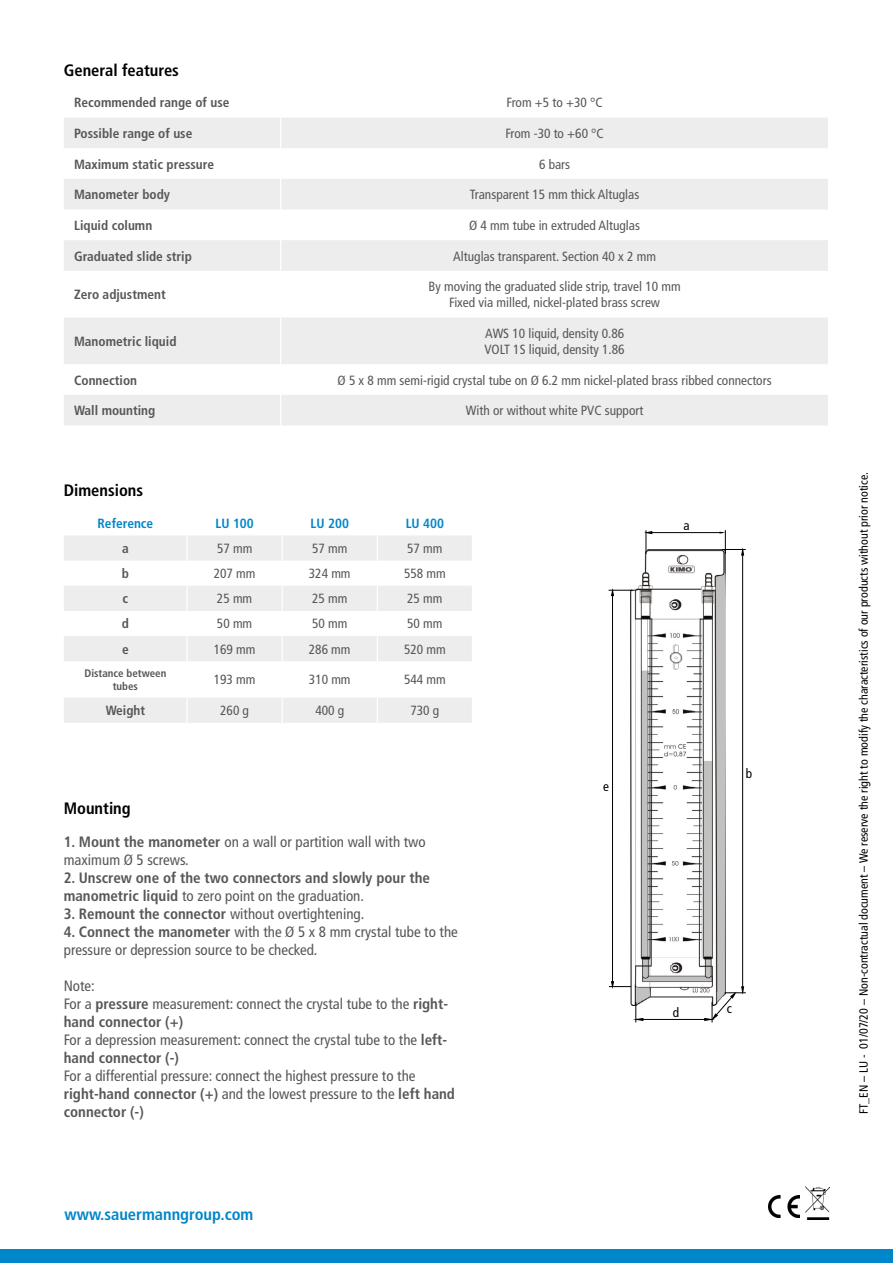
<style>
.page{position:relative;width:893px;height:1263px;background:#fff}
.page>*{position:absolute;margin:0;border:0;box-sizing:border-box;transform-origin:0 0}
.t1{font:700 condensed 16.5px "Frutiger LT Std";color:#000}
.t2{font:700 condensed 16.5px "Frutiger LT Std";color:#0086ca}
.t3{font:condensed 15px/18px "Frutiger LT Std";color:#575756}
.t4{font:700 condensed 15px/18px "Frutiger LT Std";color:#575756}
.t5{font:condensed 13.35px/16px "Frutiger LT Std";color:#575756;text-align:center}
.t6{font:700 condensed 13.35px "Frutiger LT Std";color:#575756}
.t7{font:700 condensed 13.35px "Frutiger LT Std";color:#0086ca}
.t8{font:condensed 13.35px "Frutiger LT Std";color:#000}
.t9{font:condensed 12px "Frutiger LT Std";color:#000}
.t10{font:700 condensed 10.95px/13px "Frutiger LT Std";color:#575756;text-align:center}
.s1{font-weight:700}
.s2{font-weight:400}
</style>
<div class="page">
<svg style="left:64px;top:118px;width:764px;height:307px;fill:#ededed"></svg>
<hr style="left:280px;top:118px;width:1px;height:30px;background:#fff">
<hr style="left:280px;top:148px;width:1px;height:31px;background:#fff">
<hr style="left:280px;top:179px;width:1px;height:31px;background:#fff">
<hr style="left:280px;top:210px;width:1px;height:30px;background:#fff">
<hr style="left:280px;top:240px;width:1px;height:31px;background:#fff">
<hr style="left:280px;top:271px;width:1px;height:46px;background:#fff">
<hr style="left:280px;top:317px;width:1px;height:47px;background:#fff">
<hr style="left:280px;top:364px;width:1px;height:31px;background:#fff">
<hr style="left:280px;top:395px;width:1px;height:30px;background:#fff">
<div style="left:0;top:1249px;width:893px;height:14px;background:#0086ca"></div>
<img style="left:768px;top:1195px;width:32px;height:22px">
<img style="left:806px;top:1187px;width:24px;height:32px">
<svg style="left:64px;top:536px;width:408px;height:187px;fill:#ededed"></svg>
<hr style="left:186px;top:535px;width:2px;height:26px;background:#fff">
<hr style="left:186px;top:561px;width:2px;height:25px;background:#fff">
<hr style="left:186px;top:586px;width:2px;height:25px;background:#fff">
<hr style="left:186px;top:611px;width:2px;height:25px;background:#fff">
<hr style="left:186px;top:636px;width:2px;height:25px;background:#fff">
<svg style="left:282px;top:536px;width:1px;height:125px"></svg>
<svg style="left:377px;top:536px;width:1px;height:125px"></svg>
<hr style="left:186px;top:661px;width:2px;height:37px;background:#fff">
<hr style="left:282px;top:661px;width:1px;height:37px;background:#fff">
<hr style="left:377px;top:661px;width:1px;height:37px;background:#fff">
<hr style="left:186px;top:698px;width:2px;height:25px;background:#fff">
<svg style="left:282px;top:698px;width:1px;height:25px"></svg>
<svg style="left:377px;top:698px;width:1px;height:25px"></svg>
<img style="left:630px;top:549px;width:96px;height:457px">
<hr style="left:742px;top:550px;width:1px;height:443px;background:#000">
<hr style="left:648px;top:532px;width:74px;height:1px;background:#000">
<hr style="left:636px;top:1019px;width:71px;height:1px;background:#000">
<svg style="left:636px;top:1002px;width:7px;height:20px"></svg>
<svg style="left:704px;top:986px;width:41px;height:36px"></svg>
<svg style="left:609px;top:981px;width:21px;height:6px"></svg>
<hr style="left:612px;top:590px;width:1px;height:396px;background:#000">
<svg style="left:609px;top:590px;width:23px;height:6px"></svg>
<svg style="left:646px;top:531px;width:6px;height:22px"></svg>
<svg style="left:719px;top:531px;width:26px;height:24px"></svg>
<p class="t1" style="left:64px;top:61px;width:117px">General features</p>
<p class="t6" style="left:74px;top:95px;width:157px">Recommended range of use</p>
<p class="t5" style="left:507px;top:95px;width:98px">From +5 to +30 °C</p>
<p class="t6" style="left:74px;top:125px;width:120px">Possible range of use</p>
<p class="t5" style="left:505px;top:125px;width:100px">From -30 to +60 °C</p>
<p class="t6" style="left:74px;top:156px;width:141px">Maximum static pressure</p>
<p class="t5" style="left:539px;top:156px;width:33px">6 bars</p>
<p class="t6" style="left:74px;top:187px;width:97px">Manometer body</p>
<p class="t5" style="left:470px;top:187px;width:171px">Transparent 15 mm thick Altuglas</p>
<p class="t6" style="left:74px;top:217px;width:80px">Liquid column</p>
<p class="t5" style="left:469px;top:217px;width:172px">Ø 4 mm tube in extruded Altuglas</p>
<p class="t6" style="left:74px;top:248px;width:119px">Graduated slide strip</p>
<p class="t5" style="left:453px;top:248px;width:204px">Altuglas transparent. Section 40 x 2 mm</p>
<p class="t6" style="left:74px;top:287px;width:93px">Zero adjustment</p>
<p class="t5" style="left:428px;top:279px;width:254px">By moving the graduated slide strip, travel 10 mm<br>Fixed via milled, nickel-plated brass screw</p>
<p class="t6" style="left:74px;top:333px;width:104px">Manometric liquid</p>
<p class="t5" style="left:485px;top:325px;width:141px;text-align:left">AWS 10 liquid, density 0.86<br>VOLT 1S liquid, density 1.86</p>
<p class="t6" style="left:74px;top:372px;width:65px">Connection</p>
<p class="t5" style="left:338px;top:372px;width:435px">Ø 5 x 8 mm semi-rigid crystal tube on Ø 6.2 mm nickel-plated brass ribbed connectors</p>
<p class="t6" style="left:74px;top:403px;width:83px">Wall mounting</p>
<p class="t5" style="left:466px;top:403px;width:179px">With or without white PVC support</p>
<p class="t1" style="left:64px;top:481px;width:81px">Dimensions</p>
<p class="t7" style="left:98px;top:515px;width:57px">Reference</p>
<p class="t7" style="left:215px;top:515px;width:40px">LU 100</p>
<p class="t7" style="left:311px;top:515px;width:40px">LU 200</p>
<p class="t7" style="left:406px;top:515px;width:40px">LU 400</p>
<p class="t6" style="left:122px;top:540px;width:8px">a</p>
<p class="t5" style="left:217px;top:540px;width:37px">57 mm</p>
<p class="t5" style="left:312px;top:540px;width:37px">57 mm</p>
<p class="t5" style="left:407px;top:540px;width:37px">57 mm</p>
<p class="t6" style="left:122px;top:566px;width:9px">b</p>
<p class="t5" style="left:214px;top:566px;width:43px">207 mm</p>
<p class="t5" style="left:309px;top:566px;width:43px">324 mm</p>
<p class="t5" style="left:404px;top:566px;width:43px">558 mm</p>
<p class="t6" style="left:123px;top:591px;width:7px">c</p>
<p class="t5" style="left:217px;top:591px;width:37px">25 mm</p>
<p class="t5" style="left:312px;top:591px;width:37px">25 mm</p>
<p class="t5" style="left:407px;top:591px;width:37px">25 mm</p>
<p class="t6" style="left:122px;top:616px;width:9px">d</p>
<p class="t5" style="left:217px;top:616px;width:37px">50 mm</p>
<p class="t5" style="left:312px;top:616px;width:37px">50 mm</p>
<p class="t5" style="left:407px;top:616px;width:37px">50 mm</p>
<p class="t6" style="left:122px;top:641px;width:8px">e</p>
<p class="t5" style="left:214px;top:641px;width:43px">169 mm</p>
<p class="t5" style="left:309px;top:641px;width:43px">286 mm</p>
<p class="t5" style="left:404px;top:641px;width:43px">520 mm</p>
<p class="t10" style="left:84px;top:667px;width:83px">Distance between tubes</p>
<p class="t5" style="left:214px;top:672px;width:43px">193 mm</p>
<p class="t5" style="left:309px;top:672px;width:43px">310 mm</p>
<p class="t5" style="left:404px;top:672px;width:43px">544 mm</p>
<p class="t6" style="left:106px;top:703px;width:41px">Weight</p>
<p class="t5" style="left:220px;top:703px;width:30px">260 g</p>
<p class="t5" style="left:315px;top:703px;width:30px">400 g</p>
<p class="t5" style="left:410px;top:703px;width:30px">730 g</p>
<p class="t1" style="left:64px;top:799px;width:68px">Mounting</p>
<p class="t3" style="left:64px;top:833px;width:363px"><span class="s1">1. Mount the manometer</span> on a wall or partition wall with two maximum Ø 5 screws.</p>
<p class="t4" style="left:64px;top:869px;width:368px">2. Unscrew one of the two connectors and slowly pour the manometric liquid <span class="s2">to zero point on the graduation.</span></p>
<p class="t3" style="left:64px;top:905px;width:302px"><span class="s1">3. Remount the connector</span> without overtightening.</p>
<p class="t3" style="left:64px;top:923px;width:396px"><span class="s1">4. Connect the manometer</span> with the Ø 5 x 8 mm crystal tube to the pressure or depression source to be checked.</p>
<p class="t3" style="left:64px;top:977px;width:386px">Note:<br>For a <span class="s1">pressure</span> measurement: connect the crystal tube to the <span class="s1">right&shy;hand connector (+)<br></span>For a depression measurement: connect the crystal tube to the <span class="s1">left&shy;hand connector (-)</span></p>
<p class="t3" style="left:64px;top:1067px;width:393px">For a differential pressure: connect the highest pressure to the <span class="s1">right-hand connector (+)</span> and the lowest pressure to the <span class="s1">left hand connector (-)</span></p>
<p class="t2" style="left:65px;top:1204px;width:190px">www.sauermanngroup.com</p>
<p class="t8" style="left:683px;top:517px;width:8px">a</p>
<p class="t8" style="left:603px;top:778px;width:7px">e</p>
<p class="t8" style="left:746px;top:765px;width:8px">b</p>
<p class="t8" style="left:673px;top:1005px;width:8px">d</p>
<p class="t8" style="left:727px;top:1001px;width:7px">c</p>
<p class="t9" style="left:857px;top:1114px;width:643px;rotate:-90deg">FT_EN – LU - 01/07/20 – Non-contractual document – We reserve the right to modify the characteristics of our products without prior notice.</p>
</div>
